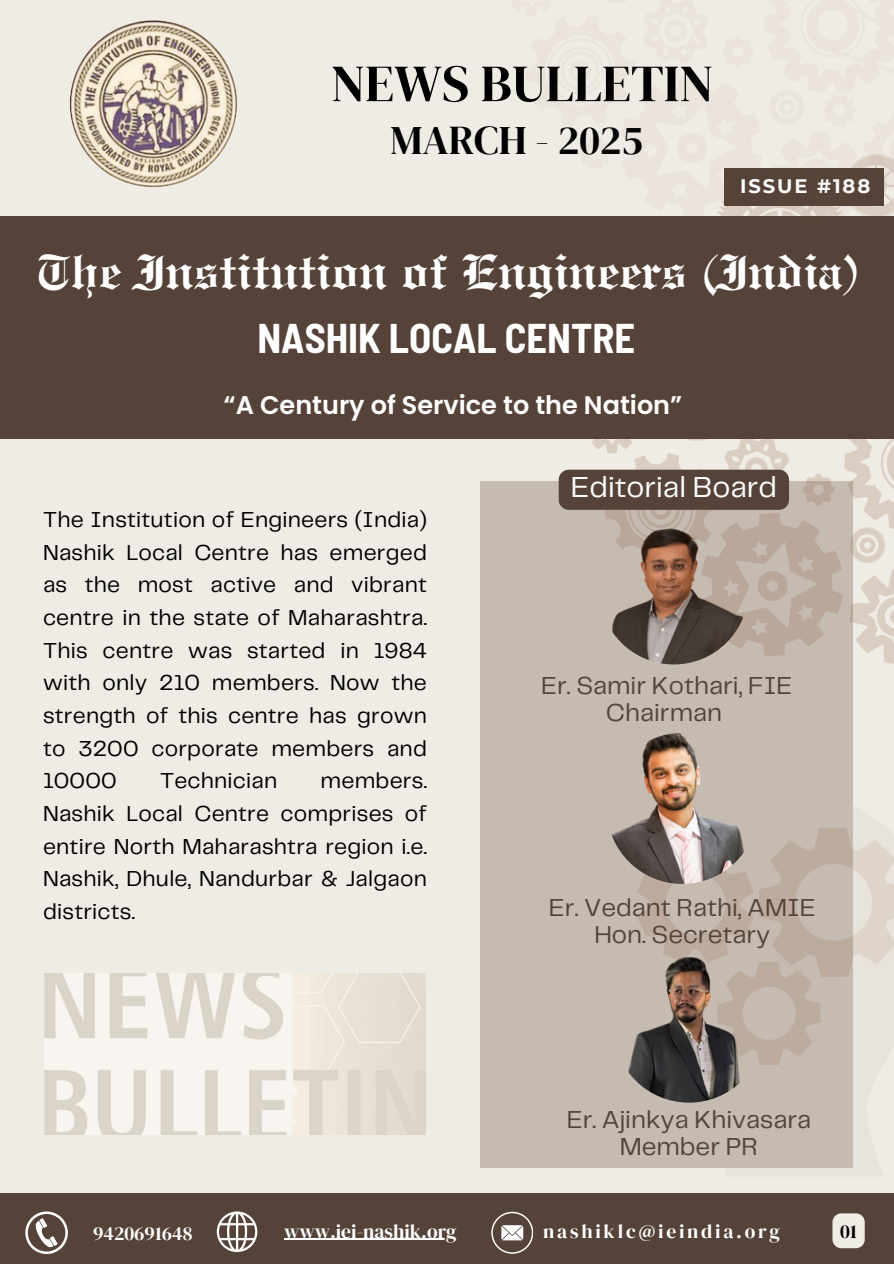
<style>
.page{position:relative;width:894px;height:1264px;background:#fff}
.page>*{position:absolute;margin:0;border:0;box-sizing:border-box;transform-origin:0 0}
.t1{font:52.2px "DM Serif Display";color:#000}
.t2{font:700 49.5px "Engravers Old English BT";color:#fff}
.t3{font:700 semi-condensed 40.5px "Barlow";color:#fff}
.t4{font:40.5px "DM Serif Display";color:#000}
.t5{font:30px "Telegraf";color:#fff}
.t6{font:25.5px/27px "Telegraf";color:#554339;text-align:center}
.t7{font:600 25.5px "Poppins";color:#fff}
.t8{font:22.5px/32.7px "Telegraf";letter-spacing:.01em;color:#000;text-align:justify}
.t9{font:19.5px "DM Serif Display";color:#fff}
.t10{font:19.5px "DM Serif Display";letter-spacing:.14em;color:#fff}
.t11{font:700 19.5px "Montserrat";letter-spacing:.1em;color:#fff}
.t12{font:19.5px "DM Serif Display";color:#000}
</style>
<div class="page">
<div style="left:0;top:0;width:893px;height:1263px;background:#efebe5"></div>
<div style="left:0;top:1193px;width:893px;height:70px;background:#554339"></div>
<div style="left:480px;top:481px;width:372px;height:686px;background:#c5bbb1"></div>
<svg style="left:636px;top:868px;width:217px;height:300px"></svg>
<svg style="left:637px;top:828px;width:256px;height:236px"></svg>
<div style="left:0;top:216px;width:893px;height:222px;background:#554339"></div>
<img style="left:70px;top:20px;width:167px;height:167px;border-radius:50%">
<img style="left:606px;top:732px;width:151px;height:151px;border-radius:50%">
<svg style="left:25px;top:1211px;width:43px;height:42px"></svg>
<svg style="left:217px;top:1211px;width:40px;height:40px"></svg>
<svg style="left:491px;top:1211px;width:42px;height:42px"></svg>
<img style="left:44px;top:973px;width:382px;height:161px">
<img style="left:613px;top:951px;width:151px;height:151px;border-radius:50%">
<hr style="left:284px;top:1238px;width:172px;height:1px;background:#fff">
<svg style="left:832px;top:1213px;width:32px;height:35px"></svg>
<svg style="left:506px;top:153px;width:387px;height:511px"></svg>
<h4 class="t1" style="left:331px;top:47px;width:384px">NEWS BULLETIN</h4>
<p class="t4" style="left:390px;top:112px;width:254px">MARCH - 2025</p>
<p class="t11" style="left:739px;top:174px;width:132px">ISSUE #188</p>
<h6 class="t2" style="left:36px;top:242px;width:824px">The Institution of Engineers (India)</h6>
<h5 class="t3" style="left:257px;top:313px;width:379px">NASHIK LOCAL CENTRE</h5>
<p class="t7" style="left:223px;top:387px;width:460px">“A Century of Service to the Nation”</p>
<h2 class="t8" style="left:43px;top:504px;width:385px">The Institution of Engineers (India)<br>Nashik Local Centre has emerged as the most active and vibrant centre in the state of Maharashtra.<br>This centre was started in 1984 with only 210 members. Now the strength of this centre has grown to 3200 corporate members and 10000</h2>
<h2 class="t8" style="left:43px;top:765px;width:385px;text-indent:277px">members.<br>Nashik Local Centre comprises of entire North Maharashtra region i.e.<br>Nashik, Dhule, Nandurbar &amp; Jalgaon districts.</h2>
<h2 class="t8" style="left:160px;top:765px;width:119px">Technician</h2>
<p class="t5" style="left:570px;top:474px;width:208px">Editorial Board</p>
<h3 class="t6" style="left:541px;top:673px;width:253px">Er. Samir Kothari, FIE<br>Chairman</h3>
<p class="t6" style="left:548px;top:895px;width:268px">Er. Vedant Rathi, AMIE<br>Hon. Secretary</p>
<p class="t6" style="left:566px;top:1107px;width:246px">Er. Ajinkya Khivasara<br>Member PR</p>
<p class="t9" style="left:93px;top:1219px;width:101px">9420691648</p>
<p class="t9" style="left:284px;top:1217px;width:174px">www.iei-nashik.org</p>
<p class="t10" style="left:543px;top:1217px;width:238px">nashiklc@ieindia.org</p>
<p class="t12" style="left:840px;top:1217px;width:18px">01</p>
</div>
